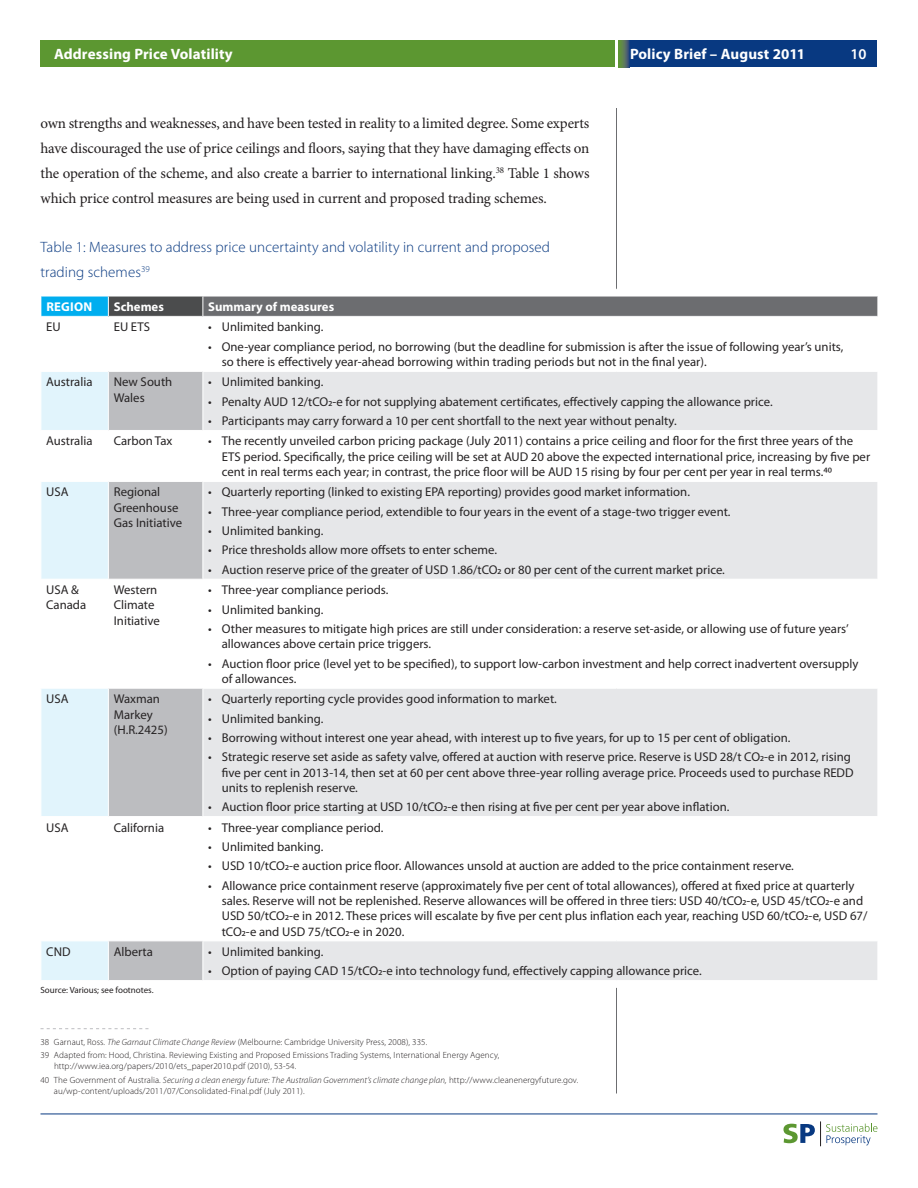
<style>
.page{position:relative;width:918px;height:1188px;background:#fff}
.page>*{position:absolute;margin:0;border:0;box-sizing:border-box;transform-origin:0 0}
.footnote{font:15px/24.8px "Minion Pro";letter-spacing:-.01em;color:#231f20;text-align:justify}
.chart_title{font:300 15px/24.8px "Myriad Pro";letter-spacing:.005em;color:#083981}
.t1{font:700 15px "Myriad Pro";letter-spacing:.01em;color:#fff}
.t2{font:600 15px "Myriad Pro";color:#fff}
.chart_body_bullets{font:12.75px/15.3px "Myriad Pro";color:#262324}
.chart_body{font:12.75px/15.3px "Myriad Pro";color:#262324}
.chart_body_bold{font:700 12.75px "Myriad Pro";color:#fff}
.chart_heds{font:700 12.75px "Myriad Pro";letter-spacing:.02em;color:#fff}
.footnote-2{font:300 9px/10.8px "Myriad Pro";letter-spacing:.01em;color:#231f20}
.source{font:9px "Myriad Pro";color:#231f20}
.s1{font-style:italic}
</style>
<div class="page">
<hr style="left:616px;top:108px;width:1px;height:986px;background:#6c6d70">
<div style="left:41px;top:296px;width:67px;height:20px;background:#00aeef"></div>
<div style="left:108px;top:296px;width:95px;height:20px;background:#4b4c4d"></div>
<div style="left:203px;top:296px;width:675px;height:20px;background:#6c6d70"></div>
<div style="left:108px;top:371px;width:95px;height:59px;background:#bcbdc0"></div>
<div style="left:203px;top:372px;width:674px;height:608px;background:#e6e7e9"></div>
<svg style="left:203px;top:431px;width:674px;height:509px"></svg>
<svg style="left:109px;top:482px;width:93px;height:498px;fill:#bcbdc0"></svg>
<svg style="left:108px;top:297px;width:1px;height:19px"></svg>
<svg style="left:202px;top:297px;width:1px;height:19px"></svg>
<hr style="left:203px;top:316px;width:675px;height:1px;background:#fff">
<hr style="left:108px;top:371px;width:95px;height:1px;background:#fff">
<hr style="left:203px;top:371px;width:675px;height:1px;background:#fff">
<hr style="left:202px;top:372px;width:1px;height:58px;background:#fff">
<hr style="left:203px;top:430px;width:675px;height:1px;background:#fff">
<hr style="left:203px;top:481px;width:675px;height:1px;background:#fff">
<hr style="left:108px;top:579px;width:95px;height:1px;background:#fff">
<hr style="left:203px;top:579px;width:675px;height:1px;background:#fff">
<hr style="left:108px;top:688px;width:95px;height:1px;background:#fff">
<hr style="left:203px;top:688px;width:675px;height:1px;background:#fff">
<hr style="left:108px;top:816px;width:95px;height:1px;background:#fff">
<hr style="left:203px;top:816px;width:675px;height:1px;background:#fff">
<hr style="left:108px;top:940px;width:95px;height:1px;background:#fff">
<hr style="left:203px;top:940px;width:675px;height:1px;background:#fff">
<hr style="left:203px;top:289px;width:675px;height:1px;background:#fff">
<hr style="left:40px;top:296px;width:68px;height:1px;background:#fff">
<hr style="left:108px;top:296px;width:95px;height:1px;background:#fff">
<hr style="left:203px;top:296px;width:675px;height:1px;background:#fff">
<svg style="left:41px;top:371px;width:68px;height:609px"></svg>
<hr style="left:203px;top:980px;width:675px;height:1px;background:#fff">
<hr style="left:203px;top:987px;width:675px;height:1px;background:#fff">
<svg style="left:40px;top:1028px;width:108px;height:1px"></svg>
<div style="left:616px;top:40px;width:262px;height:28px;background:#083981"></div>
<svg style="left:618px;top:40px;width:12px;height:28px"></svg>
<div style="left:40px;top:40px;width:576px;height:28px;background:#5c9731"></div>
<hr style="left:40px;top:1114px;width:838px;height:1px;background:#083981">
<hr style="left:615px;top:34px;width:3px;height:40px;background:#fff">
<svg style="left:784px;top:1122px;width:94px;height:24px"></svg>
<p class="t1" style="left:54px;top:44px;width:180px">Addressing Price Volatility</p>
<p class="t1" style="left:630px;top:44px;width:177px">Policy Brief – August 2011</p>
<p class="t2" style="left:850px;top:44px;width:18px">10</p>
<p class="footnote" style="left:40px;top:111px;width:551px">own strengths and weaknesses, and have been tested in reality to a limited degree. Some experts have discouraged the use of price ceilings and floors, saying that they have damaging effects on the operation of the scheme, and also create a barrier to international linking.<sup>38</sup> Table 1 shows which price control measures are being used in current and proposed trading schemes.</p>
<p class="chart_title" style="left:41px;top:235px;width:511px">Table 1: Measures to address price uncertainty and volatility in current and proposed trading schemes<sup>39</sup></p>
<p class="chart_heds" style="left:46px;top:298px;width:47px">REGION</p>
<p class="chart_body_bold" style="left:114px;top:298px;width:52px">Schemes</p>
<p class="chart_body_bold" style="left:208px;top:298px;width:127px">Summary of measures</p>
<p class="chart_body" style="left:46px;top:319px;width:16px">EU</p>
<p class="chart_body" style="left:114px;top:319px;width:38px">EU ETS</p>
<p class="chart_body_bullets" style="left:208px;top:319px;width:117px">• Unlimited banking.</p>
<p class="chart_body_bullets" style="left:222px;top:339px;width:623px;text-indent:-14px">• One-year compliance period, no borrowing (but the deadline for submission is after the issue of following year’s units, so there is effectively year-ahead borrowing within trading periods but not in the final year).</p>
<p class="chart_body" style="left:46px;top:374px;width:48px">Australia</p>
<p class="chart_body" style="left:114px;top:374px;width:60px">New South<br>Wales</p>
<p class="chart_body_bullets" style="left:208px;top:374px;width:117px">• Unlimited banking.</p>
<p class="chart_body_bullets" style="left:208px;top:394px;width:566px">• Penalty AUD 12/tCO2-e for not supplying abatement certificates, effectively capping the allowance price.</p>
<p class="chart_body_bullets" style="left:208px;top:413px;width:470px">• Participants may carry forward a 10 per cent shortfall to the next year without penalty.</p>
<p class="chart_body" style="left:46px;top:433px;width:48px">Australia</p>
<p class="chart_body" style="left:114px;top:433px;width:60px">Carbon Tax</p>
<p class="chart_body_bullets" style="left:222px;top:433px;width:650px;text-indent:-14px">• The recently unveiled carbon pricing package (July 2011) contains a price ceiling and floor for the first three years of the<br>ETS period. Specifically, the price ceiling will be set at AUD 20 above the expected international price, increasing by five per cent in real terms each year; in contrast, the price floor will be AUD 15 rising by four per cent per year in real terms.40</p>
<p class="chart_body" style="left:46px;top:484px;width:24px">USA</p>
<p class="chart_body" style="left:114px;top:484px;width:70px">Regional<br>Greenhouse<br>Gas Initiative</p>
<p class="chart_body_bullets" style="left:208px;top:484px;width:483px">• Quarterly reporting (linked to existing EPA reporting) provides good market information.</p>
<p class="chart_body_bullets" style="left:208px;top:504px;width:524px">• Three-year compliance period, extendible to four years in the event of a stage-two trigger event.</p>
<p class="chart_body_bullets" style="left:208px;top:523px;width:117px">• Unlimited banking.</p>
<p class="chart_body_bullets" style="left:208px;top:542px;width:290px">• Price thresholds allow more offsets to enter scheme.</p>
<p class="chart_body_bullets" style="left:208px;top:562px;width:518px">• Auction reserve price of the greater of USD 1.86/tCO2 or 80 per cent of the current market price.</p>
<p class="chart_body" style="left:46px;top:582px;width:42px">USA &amp;<br>Canada</p>
<p class="chart_body" style="left:114px;top:582px;width:48px">Western<br>Climate<br>Initiative</p>
<p class="chart_body_bullets" style="left:208px;top:582px;width:182px">• Three-year compliance periods.</p>
<p class="chart_body_bullets" style="left:208px;top:601px;width:117px">• Unlimited banking.</p>
<p class="chart_body_bullets" style="left:222px;top:621px;width:628px;text-indent:-14px">• Other measures to mitigate high prices are still under consideration: a reserve set-aside, or allowing use of future years’ allowances above certain price triggers.</p>
<p class="chart_body_bullets" style="left:222px;top:655px;width:638px;text-indent:-14px">• Auction floor price (level yet to be specified), to support low-carbon investment and help correct inadvertent oversupply of allowances.</p>
<p class="chart_body" style="left:46px;top:691px;width:24px">USA</p>
<p class="chart_body" style="left:114px;top:691px;width:55px">Waxman<br>Markey (H.R.2425)</p>
<p class="chart_body_bullets" style="left:208px;top:691px;width:350px">• Quarterly reporting cycle provides good information to market.</p>
<p class="chart_body_bullets" style="left:208px;top:710px;width:117px">• Unlimited banking.</p>
<p class="chart_body_bullets" style="left:208px;top:730px;width:584px">• Borrowing without interest one year ahead, with interest up to five years, for up to 15 per cent of obligation.</p>
<p class="chart_body_bullets" style="left:222px;top:749px;width:633px;text-indent:-14px">• Strategic reserve set aside as safety valve, offered at auction with reserve price. Reserve is USD 28/t CO2-e in 2012, rising five per cent in 2013-14, then set at 60 per cent above three-year rolling average price. Proceeds used to purchase REDD units to replenish reserve.</p>
<p class="chart_body_bullets" style="left:208px;top:799px;width:523px">• Auction floor price starting at USD 10/tCO2-e then rising at five per cent per year above inflation.</p>
<p class="chart_body" style="left:46px;top:819px;width:24px">USA</p>
<p class="chart_body" style="left:114px;top:819px;width:52px">California</p>
<p class="chart_body_bullets" style="left:208px;top:819px;width:177px">• Three-year compliance period.</p>
<p class="chart_body_bullets" style="left:208px;top:839px;width:117px">• Unlimited banking.</p>
<p class="chart_body_bullets" style="left:208px;top:858px;width:587px">• USD 10/tCO2-e auction price floor. Allowances unsold at auction are added to the price containment reserve.</p>
<p class="chart_body_bullets" style="left:222px;top:878px;width:647px;text-indent:-14px">• Allowance price containment reserve (approximately five per cent of total allowances), offered at fixed price at quarterly sales. Reserve will not be replenished. Reserve allowances will be offered in three tiers: USD 40/tCO2-e, USD 45/tCO2-e and USD 50/tCO2-e in 2012. These prices will escalate by five per cent plus inflation each year, reaching USD 60/tCO2-e, USD 67/ tCO2-e and USD 75/tCO2-e in 2020.</p>
<p class="chart_body" style="left:46px;top:944px;width:26px">CND</p>
<p class="chart_body" style="left:114px;top:944px;width:41px">Alberta</p>
<p class="chart_body_bullets" style="left:208px;top:944px;width:117px">• Unlimited banking.</p>
<p class="chart_body_bullets" style="left:208px;top:963px;width:495px">• Option of paying CAD 15/tCO2-e into technology fund, effectively capping allowance price.</p>
<p class="source" style="left:40px;top:985px;width:115px">Source: Various; see footnotes.</p>
<p class="footnote-2" style="left:40px;top:1037px;width:388px">38 Garnaut, Ross. <span class="s1">The Garnaut Climate Change Review</span> (Melbourne: Cambridge University Press, 2008), 335.</p>
<p class="footnote-2" style="left:54px;top:1050px;width:447px;text-indent:-14px">39 Adapted from: Hood, Christina. Reviewing Existing and Proposed Emissions Trading Systems, International Energy Agency, http://www.iea.org/papers/2010/ets_paper2010.pdf (2010), 53-54.</p>
<p class="footnote-2" style="left:54px;top:1074px;width:526px;text-indent:-13px">40 The Government of Australia. <span class="s1">Securing a clean energy future: The Australian Government’s climate change plan,</span> http://www.cleanenergyfuture.gov. au/wp-content/uploads/2011/07/Consolidated-Final.pdf (July 2011).</p>
</div>
